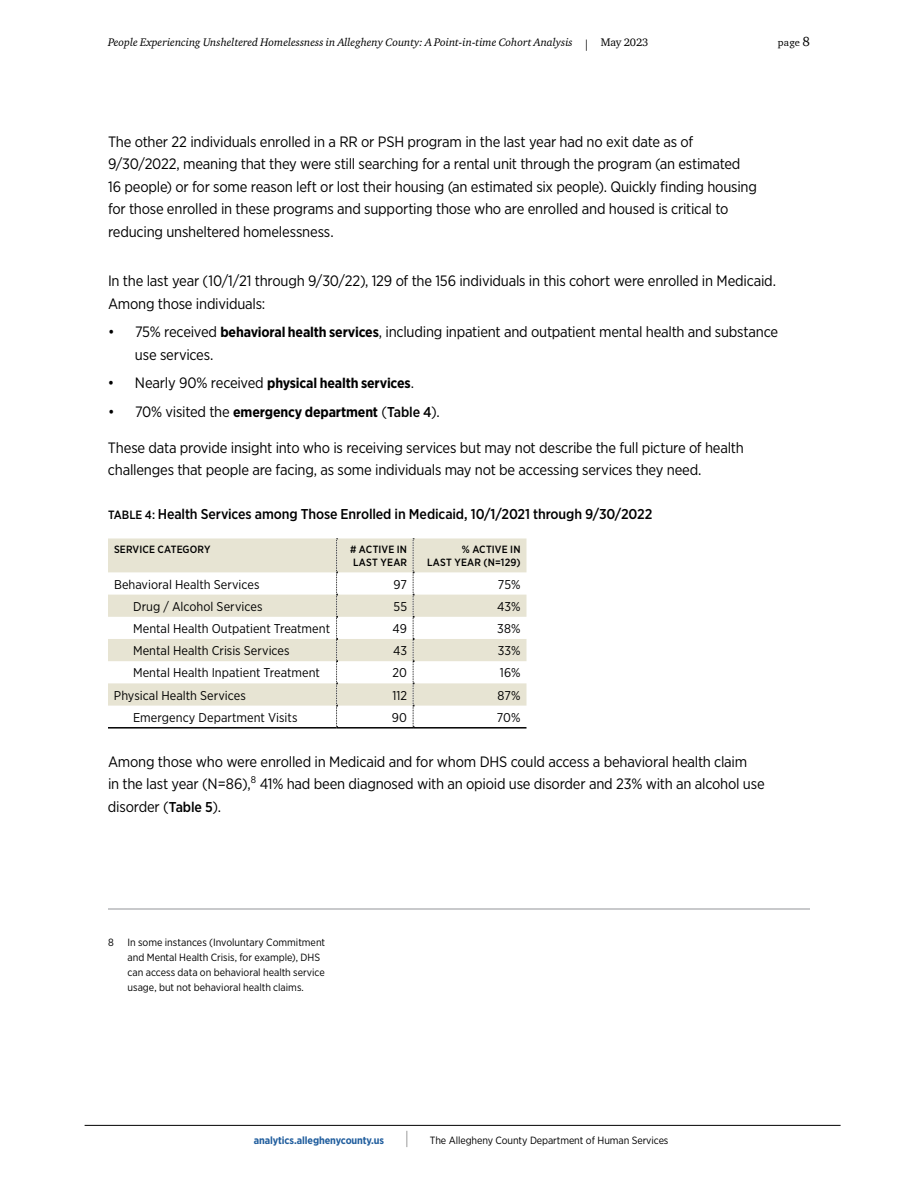
<style>
.page{position:relative;width:918px;height:1188px;background:#fff}
.page>*{position:absolute;margin:0;border:0;box-sizing:border-box;transform-origin:0 0}
.t1{font:15px/22.5px "Gotham Narrow";letter-spacing:-.015em;color:#000}
.t2{font:700 14.25px "Gotham Narrow";letter-spacing:-.01em;color:#000}
.t3{font:500 14.25px "Gotham Narrow";letter-spacing:-.01em;color:#000}
.t4{font:12.75px "Gotham Narrow";color:#000}
.t5{font:italic 11.25px "Charter ITC";color:#000}
.t6{font:10.5px/15px "Gotham Narrow";letter-spacing:-.005em;color:#000}
.t7{font:500 10.5px/13.5px "Gotham Narrow";letter-spacing:.015em;color:#000}
.t8{font:700 10.5px "Gotham Narrow";letter-spacing:-.01em;color:#215e9e}
.t9{font:10.5px "Charter ITC";color:#000}
.s1{font-style:normal}
.s2{font-size:13.5px}
.s3{font-weight:700;font-size:14.25px}
.s4{font-weight:400;font-size:15px}
.s5{font-weight:500}
.s6{font-size:12px}
.s7{font-weight:500;font-size:14.25px}
.s8{font-weight:100;font-size:18px;color:#000}
</style>
<div class="page">
<hr style="left:85px;top:1125px;width:756px;height:1px;background:#000">
<hr style="left:108px;top:909px;width:702px;height:1px;background:#939598">
<svg style="left:108px;top:538px;width:418px;height:168px;fill:#e7e4d3"></svg>
<svg style="left:336px;top:538px;width:2px;height:189px"></svg>
<svg style="left:413px;top:538px;width:1px;height:189px"></svg>
<hr style="left:108px;top:727px;width:229px;height:2px;background:#000">
<hr style="left:337px;top:727px;width:76px;height:2px;background:#000">
<hr style="left:413px;top:727px;width:113px;height:2px;background:#000">
<p class="t5" style="left:108px;top:35px;width:542px">People Experiencing Unsheltered Homelessness in Allegheny County: A Point-in-time Cohort Analysis <span class="s1">| May 2023</span></p>
<p class="t9" style="left:778px;top:36px;width:34px">page <span class="s2">8</span></p>
<p class="t1" style="left:108px;top:130px;width:651px">The other 22 individuals enrolled in a RR or PSH program in the last year had no exit date as of 9/30/2022, meaning that they were still searching for a rental unit through the program (an estimated 16 people) or for some reason left or lost their housing (an estimated six people). Quickly finding housing for those enrolled in these programs and supporting those who are enrolled and housed is critical to reducing unsheltered homelessness.</p>
<p class="t1" style="left:108px;top:270px;width:670px">In the last year (10/1/21 through 9/30/22), 129 of the 156 individuals in this cohort were enrolled in Medicaid.<br>Among those individuals:</p>
<p class="t1" style="left:135px;top:321px;width:645px;text-indent:-27px">• 75% received <span class="s3">behavioral health services</span>, including inpatient and outpatient mental health and substance use services.</p>
<p class="t2" style="left:108px;top:374px;width:308px"><span class="s4">• Nearly 90% received</span> physical health services<span class="s4">.</span></p>
<p class="t2" style="left:108px;top:403px;width:333px"><span class="s4">• 70% visited the</span> emergency department <span class="s4">(</span><span class="s5">Table 4</span><span class="s4">).</span></p>
<p class="t1" style="left:108px;top:436px;width:637px">These data provide insight into who is receiving services but may not describe the full picture of health challenges that people are facing, as some individuals may not be accessing services they need.</p>
<p class="t3" style="left:108px;top:505px;width:546px"><span class="s6">TABLE 4:</span> Health Services among Those Enrolled in Medicaid, 10/1/2021 through 9/30/2022</p>
<p class="t7" style="left:114px;top:542px;width:98px">SERVICE CATEGORY</p>
<p class="t7" style="left:350px;top:542px;width:58px"># ACTIVE IN<br>LAST YEAR</p>
<p class="t7" style="left:427px;top:542px;width:95px;text-align:right">% ACTIVE IN<br>LAST YEAR (N=129)</p>
<p class="t4" style="left:114px;top:576px;width:147px">Behavioral Health Services</p>
<p class="t4" style="left:394px;top:576px;width:15px">97</p>
<p class="t4" style="left:498px;top:576px;width:24px">75%</p>
<p class="t4" style="left:133px;top:598px;width:131px">Drug / Alcohol Services</p>
<p class="t4" style="left:394px;top:598px;width:15px">55</p>
<p class="t4" style="left:497px;top:598px;width:25px">43%</p>
<p class="t4" style="left:133px;top:621px;width:199px">Mental Health Outpatient Treatment</p>
<p class="t4" style="left:393px;top:621px;width:16px">49</p>
<p class="t4" style="left:497px;top:621px;width:25px">38%</p>
<p class="t4" style="left:133px;top:643px;width:158px">Mental Health Crisis Services</p>
<p class="t4" style="left:393px;top:643px;width:15px">43</p>
<p class="t4" style="left:498px;top:643px;width:24px">33%</p>
<p class="t4" style="left:133px;top:665px;width:188px">Mental Health Inpatient Treatment</p>
<p class="t4" style="left:393px;top:665px;width:16px">20</p>
<p class="t4" style="left:500px;top:665px;width:22px">16%</p>
<p class="t4" style="left:114px;top:687px;width:133px">Physical Health Services</p>
<p class="t4" style="left:392px;top:687px;width:16px">112</p>
<p class="t4" style="left:498px;top:687px;width:24px">87%</p>
<p class="t4" style="left:133px;top:709px;width:166px">Emergency Department Visits</p>
<p class="t4" style="left:392px;top:709px;width:17px">90</p>
<p class="t4" style="left:497px;top:709px;width:25px">70%</p>
<p class="t1" style="left:108px;top:750px;width:658px">Among those who were enrolled in Medicaid and for whom DHS could access a behavioral health claim<br>in the last year (N=86),<sup>8</sup> 41% had been diagnosed with an opioid use disorder and 23% with an alcohol use disorder (<span class="s7">Table 5</span>).</p>
<p class="t6" style="left:108px;top:934px;width:7px">8</p>
<p class="t6" style="left:127px;top:934px;width:199px">In some instances (Involuntary Commitment and Mental Health Crisis, for example), DHS can access data on behavioral health service usage, but not behavioral health claims.</p>
<p class="t8" style="left:254px;top:1133px;width:157px">analytics.alleghenycounty.us <span class="s8">|</span></p>
<p class="t6" style="left:430px;top:1132px;width:240px">The Allegheny County Department of Human Services</p>
</div>
